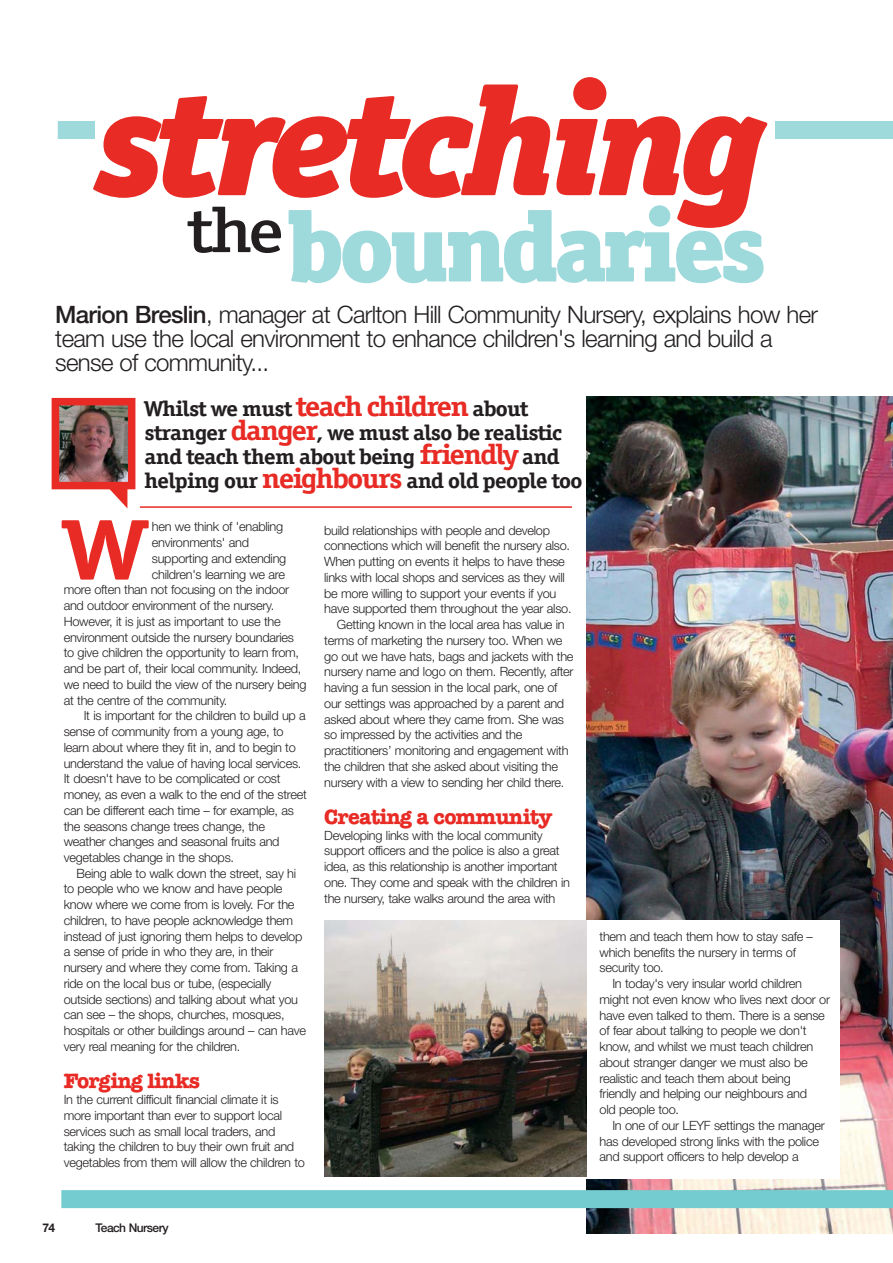
<style>
.page{position:relative;width:893px;height:1263px;background:#fff}
.page>*{position:absolute;margin:0;border:0;box-sizing:border-box;transform-origin:0 0}
.t1{font:italic 900 154.35px "Officina Ser ITC";letter-spacing:-.05em;color:#e82b25}
.t2{font:900 99.6px "Officina Ser ITC";letter-spacing:-.045em;color:#9ed9dc}
.t3{font:700 85.05px "Officina Ser ITC";color:#e82b25;scale:1.25 1}
.t4{font:500 63.3px "Officina Ser ITC";color:#231f20;scale:1.18 1}
.t5{font:300 24px/24px "Helvetica Neue";letter-spacing:-.03em;color:#231f20}
.t6{font:700 21.6px/24px "Officina Ser ITC";letter-spacing:-.025em;color:#231f20;scale:1.11 1}
.t7{font:700 21px "American Typewriter LT";letter-spacing:-.025em;color:#e82b25}
.t8{font:300 12.75px/15.8px "Helvetica Neue";letter-spacing:-.02em;color:#231f20}
.t9{font:500 12px "Helvetica Neue";letter-spacing:-.045em;color:#231f20}
.t10{font:700 12px "Helvetica Neue";color:#231f20}
.s1{font-weight:500}
.s2{font-size:28.35px;color:#e82b25}
</style>
<div class="page">
<div style="left:58px;top:121px;width:835px;height:18px;background:#9ed9dc"></div>
<div style="left:96px;top:96px;width:679px;height:61px;background:#fff"></div>
<img style="left:587px;top:396px;width:306px;height:837px">
<div style="left:61px;top:1190px;width:832px;height:18px;background:#75ccd0"></div>
<div style="left:325px;top:920px;width:515px;height:259px;background:#fff"></div>
<img style="left:61px;top:407px;width:65px;height:73px">
<div style="left:52px;top:398px;width:83px;height:91px;border:8px solid #e82b25"></div>
<hr style="left:140px;top:506px;width:432px;height:2px;background:#e82b25">
<svg style="left:109px;top:488px;width:18px;height:20px"></svg>
<img style="left:325px;top:920px;width:261px;height:256px">
<h1 class="t1" style="left:94px;top:52px;width:672px">stretching</h1>
<h2 class="t2" style="left:287px;top:189px;width:481px">boundaries</h2>
<h3 class="t4" style="left:188px;top:193px;width:82px">the</h3>
<h3 class="t5" style="left:55px;top:305px;width:764px"><span class="s1">Marion Breslin</span>, manager at Carlton Hill Community Nursery, explains how her team use the local environment to enhance children's learning and build a sense of community...</h3>
<h3 class="t6" style="left:144px;top:399px;width:396px">Whilst we must <span class="s2">teach children</span> about stranger <span class="s2">danger</span>, we must also be realistic and teach them about being <span class="s2">friendly</span> and helping our <span class="s2">neighbours</span> and old people too</h3>
<p class="t8" style="left:324px;top:523px;width:227px">build relationships with people and develop</p>
<p class="t8" style="left:324px;top:539px;width:247px">connections which will benefit the nursery also.</p>
<p class="t8" style="left:324px;top:555px;width:242px">When putting on events it helps to have these</p>
<p class="t8" style="left:324px;top:571px;width:242px">links with local shops and services as they will</p>
<p class="t8" style="left:324px;top:586px;width:234px">be more willing to support your events if you</p>
<p class="t8" style="left:324px;top:602px;width:249px">have supported them throughout the year also.</p>
<p class="t8" style="left:337px;top:618px;width:229px">Getting known in the local area has value in</p>
<p class="t8" style="left:324px;top:634px;width:240px">terms of marketing the nursery too. When we</p>
<p class="t8" style="left:324px;top:649px;width:251px">go out we have hats, bags and jackets with the</p>
<p class="t8" style="left:324px;top:665px;width:251px">nursery name and logo on them. Recently, after</p>
<p class="t8" style="left:324px;top:681px;width:235px">having a fun session in the local park, one of</p>
<p class="t8" style="left:324px;top:697px;width:242px">our settings was approached by a parent and</p>
<p class="t8" style="left:324px;top:712px;width:241px">asked about where they came from. She was</p>
<p class="t8" style="left:324px;top:728px;width:200px">so impressed by the activities and the</p>
<p class="t8" style="left:324px;top:744px;width:246px">practitioners’ monitoring and engagement with</p>
<p class="t8" style="left:324px;top:760px;width:235px">the children that she asked about visiting the</p>
<p class="t8" style="left:324px;top:775px;width:242px">nursery with a view to sending her child there.</p>
<h3 class="t7" style="left:324px;top:809px;width:230px">Creating a community</h3>
<p class="t8" style="left:324px;top:828px;width:247px">Developing links with the local community support officers and the police is also a great idea, as this relationship is another important one. They come and speak with the children in the nursery, take walks around the area with</p>
<h3 class="t3" style="left:64px;top:518px;width:68px">W</h3>
<p class="t8" style="left:152px;top:520px;width:133px">hen we think of 'enabling</p>
<p class="t8" style="left:152px;top:536px;width:99px">environments' and</p>
<p class="t8" style="left:152px;top:552px;width:136px">supporting and extending</p>
<p class="t8" style="left:152px;top:567px;width:135px">children's learning we are</p>
<p class="t8" style="left:64px;top:583px;width:227px">more often than not focusing on the indoor</p>
<p class="t8" style="left:64px;top:599px;width:212px">and outdoor environment of the nursery.</p>
<p class="t8" style="left:64px;top:615px;width:218px">However, it is just as important to use the</p>
<p class="t8" style="left:64px;top:630px;width:232px">environment outside the nursery boundaries</p>
<p class="t8" style="left:64px;top:646px;width:237px">to give children the opportunity to learn from,</p>
<p class="t8" style="left:64px;top:662px;width:239px">and be part of, their local community. Indeed,</p>
<p class="t8" style="left:64px;top:678px;width:244px">we need to build the view of the nursery being</p>
<p class="t8" style="left:64px;top:693px;width:165px">at the centre of the community.</p>
<p class="t8" style="left:84px;top:709px;width:224px">It is important for the children to build up a</p>
<p class="t8" style="left:64px;top:725px;width:221px">sense of community from a young age, to</p>
<p class="t8" style="left:64px;top:741px;width:234px">learn about where they fit in, and to begin to</p>
<p class="t8" style="left:64px;top:756px;width:239px">understand the value of having local services.</p>
<p class="t8" style="left:64px;top:772px;width:218px">It doesn't have to be complicated or cost</p>
<p class="t8" style="left:64px;top:788px;width:245px">money, as even a walk to the end of the street</p>
<p class="t8" style="left:64px;top:804px;width:232px">can be different each time – for example, as</p>
<p class="t8" style="left:64px;top:819px;width:203px">the seasons change trees change, the</p>
<p class="t8" style="left:64px;top:835px;width:217px">weather changes and seasonal fruits and</p>
<p class="t8" style="left:64px;top:851px;width:172px">vegetables change in the shops.</p>
<p class="t8" style="left:76px;top:867px;width:221px">Being able to walk down the street, say hi</p>
<p class="t8" style="left:64px;top:882px;width:220px">to people who we know and have people</p>
<p class="t8" style="left:64px;top:898px;width:232px">know where we come from is lovely. For the</p>
<p class="t8" style="left:64px;top:914px;width:231px">children, to have people acknowledge them</p>
<p class="t8" style="left:64px;top:930px;width:240px">instead of just ignoring them helps to develop</p>
<p class="t8" style="left:64px;top:945px;width:211px">a sense of pride in who they are, in their</p>
<p class="t8" style="left:64px;top:961px;width:236px">nursery and where they come from. Taking a</p>
<p class="t8" style="left:64px;top:977px;width:209px">ride on the local bus or tube, (especially</p>
<p class="t8" style="left:64px;top:993px;width:236px">outside sections) and talking about what you</p>
<p class="t8" style="left:64px;top:1008px;width:222px">can see – the shops, churches, mosques,</p>
<p class="t8" style="left:64px;top:1024px;width:244px">hospitals or other buildings around – can have</p>
<p class="t8" style="left:64px;top:1040px;width:178px">very real meaning for the children.</p>
<h3 class="t7" style="left:64px;top:1073px;width:138px">Forging links</h3>
<p class="t8" style="left:64px;top:1093px;width:243px">In the current difficult financial climate it is more important than ever to support local services such as small local traders, and taking the children to buy their own fruit and vegetables from them will allow the children to</p>
<p class="t8" style="left:599px;top:930px;width:215px">them and teach them how to stay safe – which benefits the nursery in terms of security too.</p>
<p class="t8" style="left:599px;top:977px;width:232px;text-indent:13px">In today's very insular world children might not even know who lives next door or have even talked to them. There is a sense of fear about talking to people we don't know, and whilst we must teach children about stranger danger we must also be realistic and teach them about being friendly and helping our neighbours and<br>old people too.</p>
<p class="t8" style="left:599px;top:1119px;width:227px;text-indent:13px">In one of our LEYF settings the manager has developed strong links with the police and support officers to help develop a</p>
<p class="t10" style="left:42px;top:1224px;width:14px">74</p>
<p class="t9" style="left:96px;top:1224px;width:74px">Teach Nursery</p>
</div>
